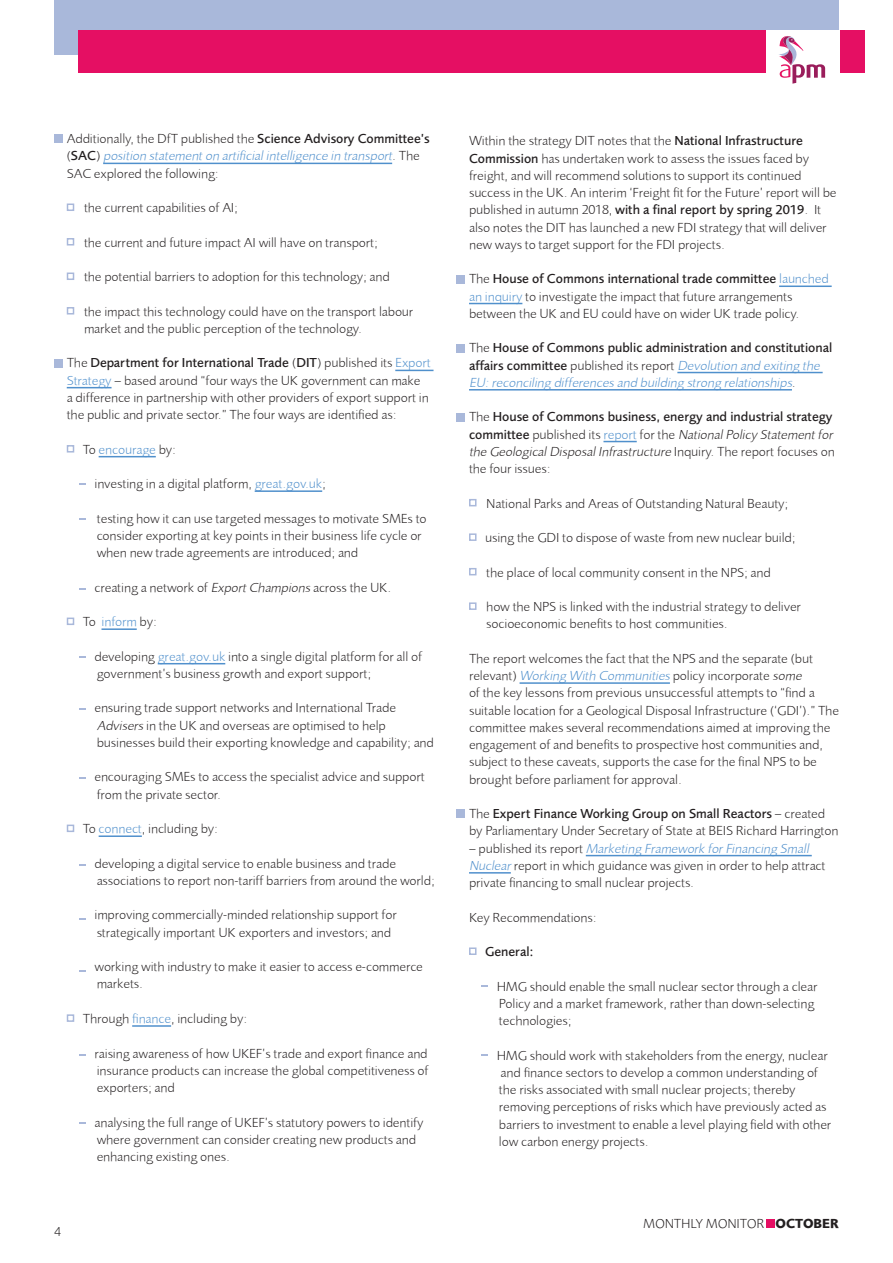
<style>
.page{position:relative;width:893px;height:1263px;background:#fff}
.page>*{position:absolute;margin:0;border:0;box-sizing:border-box;transform-origin:0 0}
.t1{font:300 13.5px/17.2px "Foundry Sans";color:#231f20}
.t2{font:italic 300 13.5px/17.2px "Foundry Sans";color:#5090cc}
.t3{font:300 13.5px "Foundry Sans";color:#5090cc}
.t4{font:500 13.5px "Foundry Sans";color:#231f20}
.s1{font-weight:500}
.s2{font-style:italic;color:#5090cc}
.s3{color:#5090cc}
.s4{color:#231f20}
.s5{font-style:italic}
.s6{font-style:normal;color:#231f20}
.s7{font-weight:500;font-style:normal;color:#231f20}
.s8{font-weight:700}
</style>
<div class="page">
<div style="left:54px;top:0;width:785px;height:54px;background:#a9b8da"></div>
<div style="left:78px;top:30px;width:787px;height:42px;background:#e50f63"></div>
<div style="left:766px;top:30px;width:74px;height:61px;background:#fff"></div>
<svg style="left:779px;top:36px;width:46px;height:48px"></svg>
<hr style="left:103px;top:163px;width:289px;height:1px;background:#5090cc">
<hr style="left:395px;top:370px;width:38px;height:1px;background:#5090cc">
<hr style="left:67px;top:387px;width:45px;height:1px;background:#5090cc">
<hr style="left:99px;top:456px;width:57px;height:1px;background:#5090cc">
<hr style="left:255px;top:490px;width:67px;height:2px;background:#5090cc">
<hr style="left:101px;top:628px;width:36px;height:2px;background:#5090cc">
<hr style="left:158px;top:663px;width:67px;height:1px;background:#5090cc">
<hr style="left:99px;top:835px;width:43px;height:2px;background:#5090cc">
<hr style="left:132px;top:1025px;width:39px;height:2px;background:#5090cc">
<div style="left:54px;top:135px;width:9px;height:8px;background:#a9b8da"></div>
<svg style="left:67px;top:203px;width:7px;height:8px"></svg>
<svg style="left:67px;top:238px;width:7px;height:7px"></svg>
<svg style="left:67px;top:272px;width:7px;height:8px"></svg>
<svg style="left:67px;top:307px;width:7px;height:7px"></svg>
<div style="left:54px;top:359px;width:9px;height:8px;background:#a9b8da"></div>
<svg style="left:67px;top:445px;width:7px;height:7px"></svg>
<svg style="left:80px;top:588px;width:6px;height:2px"></svg>
<svg style="left:67px;top:617px;width:7px;height:8px"></svg>
<svg style="left:80px;top:656px;width:6px;height:2px"></svg>
<svg style="left:67px;top:824px;width:7px;height:8px"></svg>
<svg style="left:67px;top:1014px;width:7px;height:8px"></svg>
<svg style="left:80px;top:1122px;width:6px;height:2px"></svg>
<hr style="left:779px;top:285px;width:53px;height:2px;background:#5090cc">
<hr style="left:469px;top:303px;width:53px;height:1px;background:#5090cc">
<hr style="left:677px;top:372px;width:146px;height:1px;background:#5090cc">
<hr style="left:469px;top:389px;width:323px;height:1px;background:#5090cc">
<hr style="left:603px;top:441px;width:34px;height:1px;background:#5090cc">
<hr style="left:520px;top:682px;width:150px;height:2px;background:#5090cc">
<hr style="left:586px;top:855px;width:226px;height:1px;background:#5090cc">
<hr style="left:469px;top:872px;width:42px;height:1px;background:#5090cc">
<div style="left:456px;top:275px;width:9px;height:8px;background:#a9b8da"></div>
<div style="left:456px;top:344px;width:9px;height:8px;background:#a9b8da"></div>
<div style="left:456px;top:413px;width:9px;height:8px;background:#a9b8da"></div>
<svg style="left:469px;top:499px;width:7px;height:7px"></svg>
<svg style="left:469px;top:533px;width:7px;height:8px"></svg>
<svg style="left:469px;top:568px;width:7px;height:7px"></svg>
<svg style="left:469px;top:602px;width:7px;height:8px"></svg>
<div style="left:456px;top:809px;width:9px;height:9px;background:#a9b8da"></div>
<svg style="left:469px;top:947px;width:7px;height:8px"></svg>
<div style="left:766px;top:1219px;width:9px;height:9px;background:#e50f63"></div>
<p class="t1" style="left:67px;top:130px;width:365px">Additionally, the DfT published the <span class="s1">Science Advisory Committee’s </span>( <span class="s1">S A C</span> ) <span class="s2">position statementon artificialintelligence in transport</span>. T h e<br>SAC explored the following:</p>
<p class="t1" style="left:84px;top:199px;width:155px">the current capabilities of AI;</p>
<p class="t1" style="left:84px;top:233px;width:295px">the current and future impact AI will have on transport;</p>
<p class="t1" style="left:84px;top:268px;width:307px">the potential barriers to adoption for this technology; and</p>
<p class="t1" style="left:84px;top:302px;width:331px">the impact this technology could have on the transport labour market and the public perception of the technology.</p>
<p class="t1" style="left:67px;top:354px;width:365px">The <span class="s1">Department for International Trade</span> (<span class="s1">DIT</span>) published its <span class="s3">Export Strategy</span> – based around “four ways the UK government can make<br>a difference in partnership with other providers of export support in the public and private sector.” The four ways are identified as:</p>
<p class="t3" style="left:83px;top:441px;width:95px"><span class="s4">To</span> encourage <span class="s4">by:</span></p>
<p class="t1" style="left:94px;top:475px;width:233px">investing in a digital platform, <span class="s3">great.gov.uk</span>;</p>
<p class="t1" style="left:97px;top:509px;width:331px">testing how it can use targeted messages to motivate SMEs to consider exporting at key points in their business life cycle or when new trade agreements are introduced; and</p>
<p class="t1" style="left:94px;top:578px;width:298px">creating a network of <span class="s5">ExportChampions</span> across the UK.</p>
<p class="t3" style="left:83px;top:614px;width:76px"><span class="s4">To</span> inform <span class="s4">by:</span></p>
<p class="t1" style="left:94px;top:647px;width:329px">developing <span class="s3">great.gov.uk</span> into a single digital platform for all of government’s business growth and export support;</p>
<p class="t1" style="left:94px;top:699px;width:341px">ensuring trade support networks and International Trade<br><span class="s5">Advisers</span> in the UK and overseas are optimised to help businesses build their exporting knowledge and capability; and</p>
<p class="t1" style="left:94px;top:768px;width:332px">encouraging SMEs to access the specialist advice and support from the private sector.</p>
<p class="t1" style="left:83px;top:820px;width:137px">To <span class="s3">connect</span>, including by:</p>
<p class="t1" style="left:94px;top:854px;width:342px">developing a digital service to enable business and trade associations to report non-tariff barriers from around the world;</p>
<p class="t1" style="left:94px;top:906px;width:304px">improving commercially-minded relationship support for strategically important UK exporters and investors; and</p>
<p class="t1" style="left:94px;top:958px;width:330px">working with industry to make it easier to access e-commerce markets.</p>
<p class="t1" style="left:83px;top:1010px;width:166px">Through <span class="s3">finance</span>, including by:</p>
<p class="t1" style="left:94px;top:1044px;width:335px;text-align:justify">raising awareness of how UKEF’s trade and export finance and insurance products can increase the global competitiveness of exporters; and</p>
<p class="t1" style="left:94px;top:1113px;width:330px">analysing the full range of UKEF’s statutory powers to identify where government can consider creating new products and enhancing existing ones.</p>
<p class="t1" style="left:54px;top:1223px;width:8px">4</p>
<p class="t1" style="left:469px;top:132px;width:369px">Within the strategy DIT notes that the <span class="s1">National Infrastructure Commission</span> has undertaken work to assess the issues faced by freight, and will recommend solutions to support its continued success in the UK. An interim ‘Freight fit for the Future’ report will be published in autumn 2018, <span class="s1">with a final report by spring 2019</span>. It also notes the DIT has launched a new FDI strategy that will deliver new ways to target support for the FDI projects.</p>
<p class="t1" style="left:469px;top:270px;width:361px">The <span class="s1">House of Commons international trade committee</span> <span class="s3">launched an inquiry</span> to investigate the impact that future arrangements between the UK and EU could have on wider UK trade policy.</p>
<p class="t2" style="left:469px;top:339px;width:365px"><span class="s6">The</span> <span class="s7">House of Commons public administration and constitutional affairs committee</span> <span class="s6">published its report</span> Devolution and exiting the<br>EU:reconciling differences and building strong relationships<span class="s6">.</span></p>
<p class="t1" style="left:469px;top:408px;width:368px">The <span class="s1">House of Commons business, energy and industrial strategy committee</span> published its <span class="s3">report</span> for the <span class="s5">NationalPolicy Statementfor the GeologicalDisposalInfrastructure</span> I n q u i ry. T h e r e p o rt fo c u s e s o n the four issues:</p>
<p class="t1" style="left:486px;top:494px;width:303px">National Parks and Areas of Outstanding Natural Beauty;</p>
<p class="t1" style="left:485px;top:529px;width:312px">using the GDI to dispose of waste from new nuclear build;</p>
<p class="t1" style="left:486px;top:563px;width:286px">the place of local community consent in the NPS; and</p>
<p class="t1" style="left:486px;top:598px;width:316px">how the NPS is linked with the industrial strategy to deliver socioeconomic benefits to host communities.</p>
<p class="t1" style="left:469px;top:650px;width:371px">The report welcomes the fact that the NPS and the separate (but relevant) <span class="s2">Working With Communities</span> policy incorporate <span class="s5">some<br></span>of the key lessons from previous unsuccessful attempts to “find a suitable location for a Geological Disposal Infrastructure (‘GDI’).” The committee makes several recommendations aimed at improving the engagement of and benefits to prospective host communities and, subject to these caveats, supports the case for the final NPS to be brought before parliament for approval.</p>
<p class="t1" style="left:469px;top:805px;width:371px">The <span class="s1">Expert Finance Working Group on Small Reactors</span> – created by Parliamentary Under Secretary of State at BEIS Richard Harrington</p>
<p class="t1" style="left:469px;top:839px;width:358px">– p u b l i s h e d i t s r e p o rt <span class="s2">Marketing Framework forFinancing Small<br>Nuclear</span>report in which guidance was given in order to help attract private financing to small nuclear projects.</p>
<p class="t1" style="left:469px;top:908px;width:129px">Key Recommendations:</p>
<p class="t4" style="left:485px;top:944px;width:50px">General:</p>
<p class="t1" style="left:497px;top:977px;width:322px">HMG should enable the small nuclear sector through a clear<br>Policy and a market framework, rather than down-selecting technologies;</p>
<p class="t1" style="left:497px;top:1046px;width:336px">HMG should work with stakeholders from the energy, nuclear and finance sectors to develop a common understanding of the risks associated with small nuclear projects; thereby removing perceptions of risks which have previously acted as barriers to investment to enable a level playing field with other low carbon energy projects.</p>
<p class="t1" style="left:643px;top:1215px;width:197px">MONTHLY MONITOR <span class="s8">OCTOBER</span></p>
</div>
